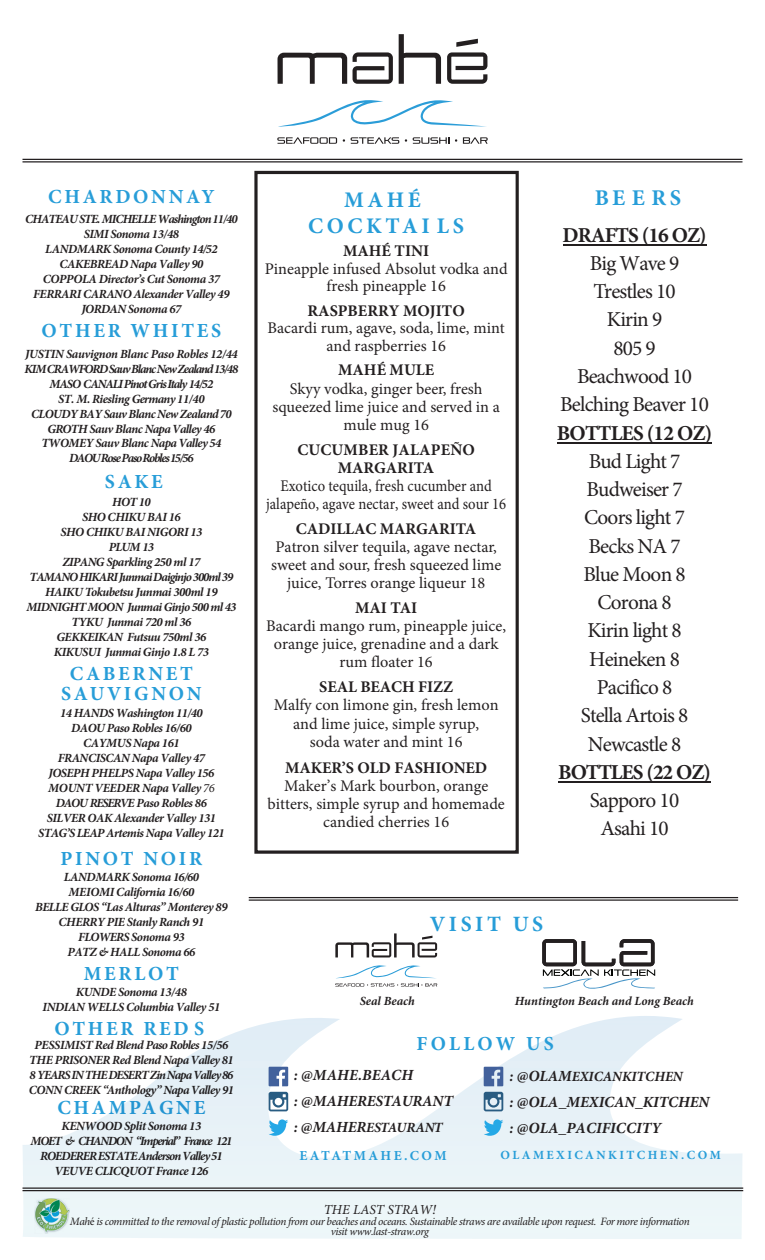
<style>
.page{position:relative;width:765px;height:1260px;background:#fff}
.page>*{position:absolute;margin:0;border:0;box-sizing:border-box;transform-origin:0 0}
.t1{font:700 22.5px "Minion Pro";letter-spacing:.22em;color:#279dd8}
.t2{font:700 22.38px/25.6px "Minion Pro";letter-spacing:.16em;color:#279dd8;text-align:center}
.t3{font:700 21.88px "Minion Pro";letter-spacing:.16em;color:#279dd8}
.t4{font:21.25px/28.2px "Minion Pro";letter-spacing:-.04em;color:#231f20;text-align:center}
.t5{font:700 20px/20px "Minion Pro";letter-spacing:.135em;color:#279dd8;text-align:center}
.t6{font:700 19.88px "Minion Pro";letter-spacing:.16em;color:#279dd8}
.t7{font:16.25px/18.1px "Minion Pro";color:#231f20;text-align:center}
.t8{font:16.25px/18.1px "Minion Pro";color:#231f20;text-align:center;scale:.9 1}
.t9{font:italic 700 15.5px/26px "Minion Pro";letter-spacing:-.01em;color:#231f20}
.t10{font:italic 700 14.12px "Minion Pro";letter-spacing:-.005em;color:#231f20}
.t11{font:italic 700 14.12px "Minion Pro";letter-spacing:-.04em;color:#231f20}
.t12{font:700 13.75px "Minion Pro";letter-spacing:.175em;color:#279dd8}
.t13{font:italic 13.75px "Minion Pro";color:#231f20}
.t14{font:italic 700 12.5px/15px "Minion Pro";letter-spacing:-.035em;color:#231f20;text-align:center}
.t15{font:italic 700 12.5px/14.9px "Minion Pro";letter-spacing:-.055em;color:#231f20;text-align:center}
.t16{font:italic 700 12.5px/15px "Minion Pro";letter-spacing:-.075em;color:#231f20;text-align:center}
.t17{font:italic 700 12.5px "Minion Pro";color:#231f20}
.t18{font:700 12.5px "Minion Pro";letter-spacing:.19em;color:#279dd8}
.t19{font:italic 11.25px/9.9px "Minion Pro";letter-spacing:-.035em;color:#231f20;text-align:center}
.s1{font-weight:400}
.s2{font-weight:700}
.s3{font-size:15.5px}
.s4{font-style:normal}
</style>
<div class="page">
<svg style="left:22px;top:1016px;width:720px;height:223px"></svg>
<hr style="left:22px;top:159px;width:720px;height:1px;background:#231f20">
<hr style="left:22px;top:161px;width:720px;height:1px;background:#231f20">
<hr style="left:249px;top:897px;width:489px;height:1px;background:#231f20">
<hr style="left:249px;top:899px;width:489px;height:2px;background:#231f20">
<hr style="left:22px;top:1188px;width:721px;height:1px;background:#231f20">
<hr style="left:22px;top:1190px;width:721px;height:1px;background:#231f20">
<svg style="left:278px;top:100px;width:208px;height:27px"></svg>
<svg style="left:278px;top:34px;width:209px;height:50px"></svg>
<svg style="left:277px;top:137px;width:60px;height:7px"></svg>
<svg style="left:351px;top:137px;width:48px;height:7px"></svg>
<svg style="left:413px;top:137px;width:36px;height:7px"></svg>
<svg style="left:463px;top:137px;width:25px;height:7px"></svg>
<svg style="left:335px;top:933px;width:102px;height:24px"></svg>
<svg style="left:335px;top:965px;width:102px;height:22px"></svg>
<div style="left:254px;top:171px;width:265px;height:683px;border:3px solid #231f20"></div>
<svg style="left:269px;top:1067px;width:19px;height:19px"></svg>
<svg style="left:269px;top:1092px;width:19px;height:19px"></svg>
<svg style="left:269px;top:1119px;width:19px;height:17px"></svg>
<svg style="left:484px;top:1067px;width:19px;height:19px"></svg>
<svg style="left:484px;top:1092px;width:19px;height:19px"></svg>
<svg style="left:484px;top:1119px;width:19px;height:17px"></svg>
<img style="left:34px;top:1198px;width:36px;height:36px">
<svg style="left:542px;top:939px;width:113px;height:50px"></svg>
<hr style="left:563px;top:244px;width:143px;height:1px;background:#231f20">
<hr style="left:557px;top:442px;width:155px;height:1px;background:#231f20">
<hr style="left:559px;top:781px;width:152px;height:2px;background:#231f20">
<p class="t5" style="left:48px;top:186px;width:168px">CHARDONNAY</p>
<p class="t14" style="left:25px;top:212px;width:214px">CHATEAU STE. MICHELLE Washington11/40<br>SIMI Sonoma 13/48<br>LANDMARK Sonoma County 14/52<br>CAKEBREAD Napa Valley 90<br>COPPOLA Director’s Cut Sonoma 37<br>FERRARI CARANO Alexander Valley 49<br>JORDAN Sonoma 67</p>
<p class="t5" style="left:42px;top:321px;width:181px">OTHER WHITES</p>
<p class="t15" style="left:25px;top:346px;width:215px">JUSTIN Sauvignon Blanc Paso Robles 12/44<br>KIM CRAWFORD Sauv Blanc New Zealand 13/48<br>MASO CANALI PinotGris Italy 14/52<br>ST. M. Riesling Germany 11/40<br>CLOUDY BAY Sauv Blanc New Zealand70<br>GROTH Sauv Blanc Napa Valley 46<br>TWOMEY Sauv Blanc Napa Valley 54<br>DAOU RosePaso Robles 15/56</p>
<p class="t5" style="left:105px;top:472px;width:59px">SAKE</p>
<p class="t14" style="left:26px;top:494px;width:212px">HOT 10<br>SHO CHIKU BAI 16<br>SHO CHIKU BAI NIGORI 13<br>PLUM 13<br>ZIPANG Sparkling 250 ml 17<br>TAMANOHIKARIJunmaiDaiginjo 300ml39<br>HAIKU Tokubetsu Junmai 300ml 19<br>MIDNIGHTMOON Junmai Ginjo 500 ml 43<br>TYKU Junmai 720 ml 36<br>GEKKEIKAN Futsuu 750ml 36<br>KIKUSUI Junmai Ginjo 1.8 L 73</p>
<p class="t5" style="left:61px;top:663px;width:142px">CABERNET<br>SAUVIGNON</p>
<p class="t14" style="left:38px;top:705px;width:188px">14 HANDS Washington 11/40<br>DAOU Paso Robles 16/60<br>CAYMUS Napa 161<br>FRANCISCAN Napa Valley 47<br>JOSEPH PHELPS Napa Valley 156<br>MOUNT VEEDER Napa Valley <span class="s1">76<br></span>DAOU RESERVE Paso Robles 86<br>SILVER OAK Alexander Valley 131<br>STAG’S LEAP Artemis Napa Valley 121</p>
<p class="t5" style="left:61px;top:848px;width:143px">PINOT NOIR</p>
<p class="t14" style="left:35px;top:869px;width:194px">LANDMARK Sonoma 16/60<br>MEIOMI California 16/60<br>BELLE GLOS “Las Alturas” Monterey 89<br>CHERRY PIE Stanly Ranch 91<br>FLOWERS Sonoma 93<br>PATZ &amp; HALL Sonoma 66</p>
<p class="t5" style="left:84px;top:964px;width:97px">MERLOT</p>
<p class="t14" style="left:42px;top:984px;width:179px">KUNDE Sonoma 13/48<br>INDIAN WELLS Columbia Valley 51</p>
<p class="t5" style="left:54px;top:1018px;width:151px">OTHER RED S</p>
<p class="t14" style="left:29px;top:1037px;width:207px">PESSIMIST Red Blend Paso Robles 15/56<br>THE PRISONER Red Blend Napa Valley 81<br>8 YEARS IN THE DESERT Zin NapaValley86<br>CONN CREEK “Anthology” Napa Valley 91</p>
<p class="t5" style="left:57px;top:1098px;width:149px">CHAMPAGNE</p>
<p class="t16" style="left:31px;top:1118px;width:203px">KENWOOD Split Sonoma 13<br>MOET &amp; CHANDON “Imperial” France 121<br>ROEDERERESTATEAndersonValley51<br>VEUVE CLICQUOT France 126</p>
<p class="t2" style="left:308px;top:187px;width:157px">MAHÉ<br>COCKTAI LS</p>
<p class="t7" style="left:265px;top:242px;width:244px;line-height:17.8px"><span class="s2">MAHÉ TINI<br></span>Pineapple infused Absolut vodka and fresh pineapple 16</p>
<p class="t7" style="left:268px;top:302px;width:239px;line-height:17.8px"><span class="s2">RASPBERRY MOJITO<br></span>Bacardi rum, agave, soda, lime, mint and raspberries 16</p>
<p class="t7" style="left:272px;top:361px;width:229px"><span class="s2">MAHÉ MULE<br></span>Skyy vodka, ginger beer, fresh squeezed lime juice and served in a mule mug 16</p>
<p class="t8" style="left:266px;top:441px;width:268px"><span class="s2">CUCUMBER JALAPEÑO<br>MARGARITA<br></span>Exotico tequila, fresh cucumber and jalapeño, agave nectar, sweet and sour 16</p>
<p class="t7" style="left:271px;top:520px;width:232px"><span class="s2">CADILLAC MARGARITA<br></span>Patron silver tequila, agave nectar, sweet and sour, fresh squeezed lime juice, Torres orange liqueur 18</p>
<p class="t7" style="left:266px;top:599px;width:241px"><span class="s2">MAI TAI<br></span>Bacardi mango rum, pineapple juice, orange juice, grenadine and a dark rum floater 16</p>
<p class="t7" style="left:274px;top:678px;width:226px"><span class="s2">SEAL BEACH FIZZ<br></span>Malfy con limone gin, fresh lemon and lime juice, simple syrup,<br>soda water and mint 16</p>
<p class="t7" style="left:268px;top:758px;width:239px"><span class="s2">MAKER’S OLD FASHIONED<br></span>Maker’s Mark bourbon, orange bitters, simple syrup and homemade candied cherries 16</p>
<p class="t1" style="left:595px;top:182px;width:88px">BEERS</p>
<p class="t4" style="left:557px;top:221px;width:157px"><span class="s2">DRAFTS (16 OZ)<br></span>Big Wave 9<br>Trestles 10<br>Kirin 9<br>805 9<br>Beachwood 10<br>Belching Beaver 10<br><span class="s2">BOTTLES (12 OZ)<br></span>Bud Light 7<br>Budweiser 7<br>Coors light 7<br>Becks NA 7<br>Blue Moon 8<br>Corona 8<br>Kirin light 8<br>Heineken 8<br>Pacifico 8<br>Stella Artois 8<br>Newcastle 8<br><span class="s2">BOTTLES (22 OZ)<br></span>Sapporo 10<br>Asahi 10</p>
<p class="t3" style="left:430px;top:908px;width:115px">VISIT US</p>
<p class="t17" style="left:360px;top:992px;width:57px">Seal Beach</p>
<p class="t17" style="left:515px;top:992px;width:181px">Huntington Beach and Long Beach</p>
<p class="t6" style="left:417px;top:1030px;width:139px">FOLLOW US</p>
<p class="t9" style="left:294px;top:1062px;width:161px">: @MAHE.BEACH<br>: @MAHERESTAURANT</p>
<p class="t11" style="left:294px;top:1117px;width:150px"><span class="s3">: @MAHER</span>ESTAURANT</p>
<p class="t10" style="left:509px;top:1067px;width:175px"><span class="s3">: @OLAM</span>EXICANKITCHEN</p>
<p class="t9" style="left:509px;top:1089px;width:202px">: @OLA_MEXICAN_KITCHEN : @OLA_PACIFICCITY</p>
<p class="t12" style="left:299px;top:1146px;width:149px">EATATMAHE.COM</p>
<p class="t18" style="left:501px;top:1146px;width:222px">OLAMEXICANKITCHEN.COM</p>
<p class="t13" style="left:324px;top:1200px;width:114px">THE LAST STRAW!</p>
<p class="t19" style="left:70px;top:1216px;width:621px">Mah<span class="s4">é</span> is committed to the removal of plastic pollution from our beaches and oceans. Sustainable straws are available upon request. For more information visit www.last-straw.org</p>
</div>
